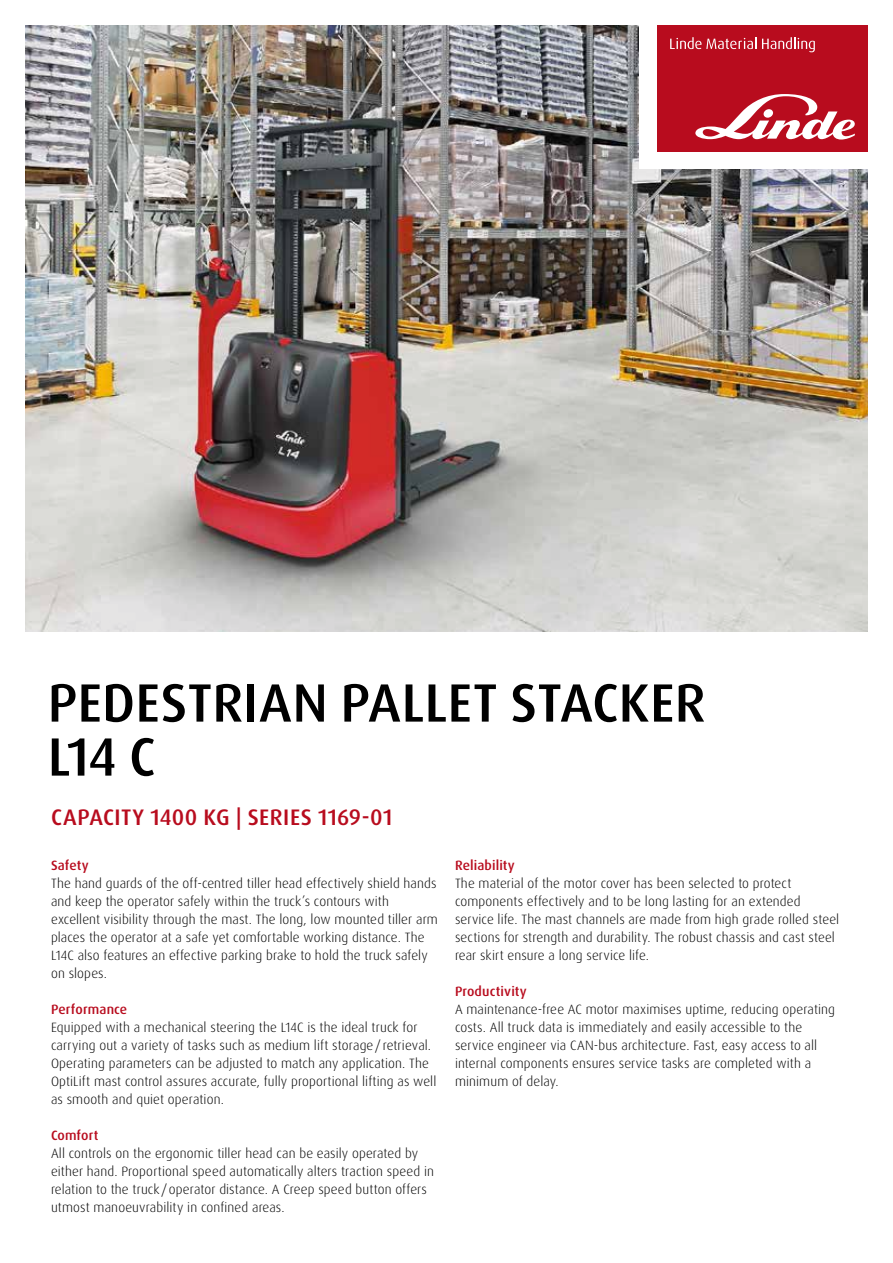
<style>
.page{position:relative;width:893px;height:1263px;background:#fff}
.page>*{position:absolute;margin:0;border:0;box-sizing:border-box;transform-origin:0 0}
.t1{font:500 54px/54px "Dax Pro";letter-spacing:.005em;color:#000}
.t2{font:500 22.5px "Dax Pro";letter-spacing:.015em;color:#b80c1e}
.t3{font:300 13.5px/18px "Dax Pro";letter-spacing:.01em;color:#000}
.t4{font:500 13.5px "Dax Pro";letter-spacing:.01em;color:#b80c1e}
</style>
<div class="page">
<img style="left:26px;top:26px;width:841px;height:605px">
<div style="left:640px;top:0;width:253px;height:169px;background:#fff"></div>
<div style="left:657px;top:26px;width:210px;height:126px;background:#b80c1e"></div>
<svg style="left:695px;top:94px;width:160px;height:46px"></svg>
<svg style="left:670px;top:37px;width:86px;height:12px"></svg>
<svg style="left:762px;top:37px;width:53px;height:15px"></svg>
<h1 class="t1" style="left:48px;top:676px;width:659px">PEDESTRIAN PALLET STACKER<br>L14 C</h1>
<h2 class="t2" style="left:51px;top:803px;width:343px">CAPACITY 1400 KG | SERIES 1169-01</h2>
<p class="t4" style="left:51px;top:857px;width:39px">Safety</p>
<p class="t3" style="left:51px;top:874px;width:388px">The hand guards of the off-centred tiller head effectively shield hands and keep the operator safely within the truck’s contours with excellent visibility through the mast. The long, low mounted tiller arm places the operator at a safe yet comfortable working distance. The L14C also features an effective parking brake to hold the truck safely on slopes.</p>
<p class="t4" style="left:51px;top:1001px;width:78px">Performance</p>
<p class="t3" style="left:51px;top:1018px;width:387px">Equipped with a mechanical steering the L14C is the ideal truck for carrying out a variety of tasks such as medium lift storage/ retrieval.<br>Operating parameters can be adjusted to match any application. The OptiLift mast control assures accurate, fully proportional lifting as well as smooth and quiet operation.</p>
<p class="t4" style="left:51px;top:1127px;width:49px">Comfort</p>
<p class="t3" style="left:51px;top:1144px;width:385px">All controls on the ergonomic tiller head can be easily operated by either hand. Proportional speed automatically alters traction speed in relation to the truck /operator distance. A Creep speed button offers utmost manoeuvrability in confined areas.</p>
<p class="t4" style="left:455px;top:857px;width:61px">Reliability</p>
<p class="t3" style="left:455px;top:874px;width:386px">The material of the motor cover has been selected to protect components effectively and to be long lasting for an extended service life. The mast channels are made from high grade rolled steel sections for strength and durability. The robust chassis and cast steel rear skirt ensure a long service life.</p>
<p class="t4" style="left:455px;top:983px;width:73px">Productivity</p>
<p class="t3" style="left:455px;top:1000px;width:382px">A maintenance-free AC motor maximises uptime, reducing operating costs. All truck data is immediately and easily accessible to the service engineer via CAN-bus architecture. Fast, easy access to all internal components ensures service tasks are completed with a minimum of delay.</p>
</div>
